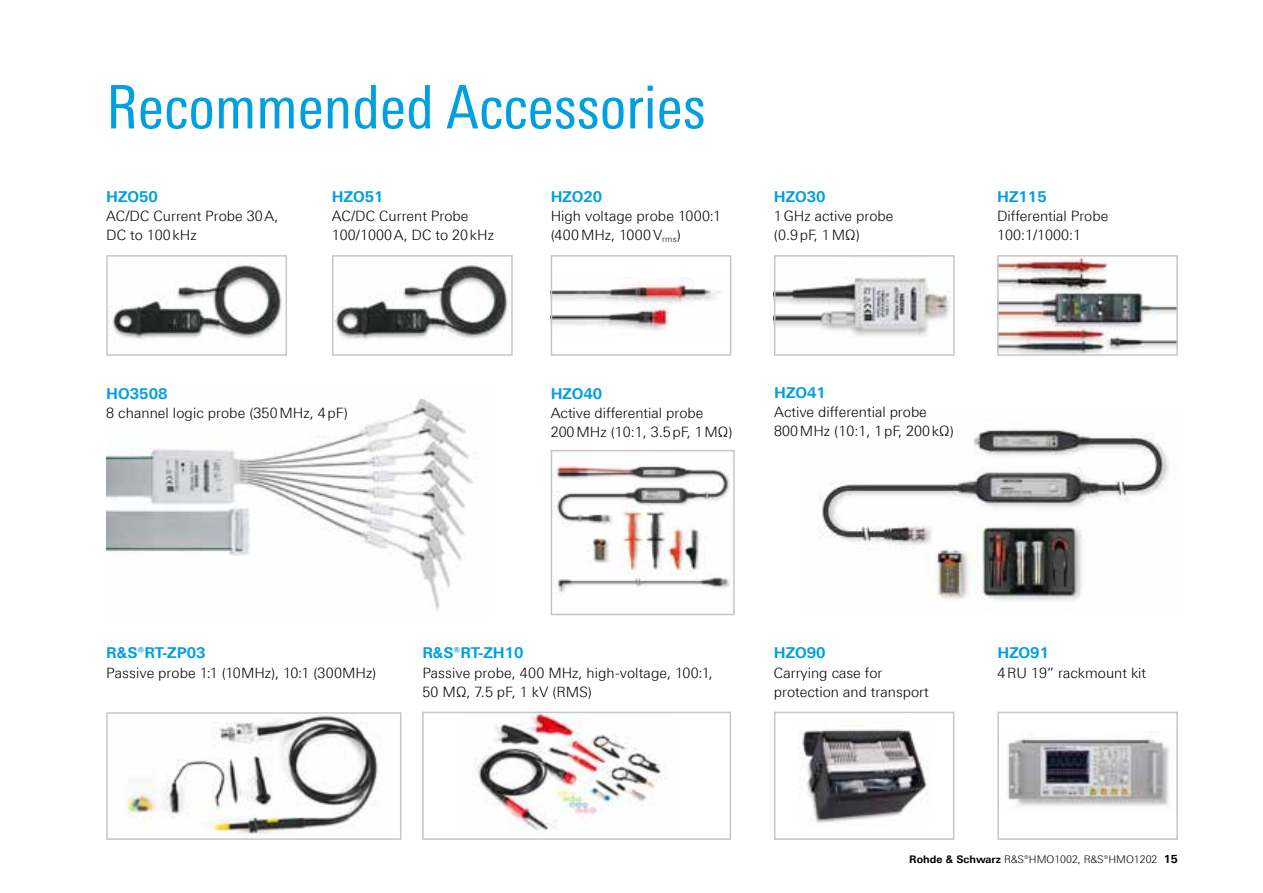
<style>
.page{position:relative;width:1263px;height:893px;background:#fff}
.page>*{position:absolute;margin:0;border:0;box-sizing:border-box;transform-origin:0 0}
.t1{font:60px "Linotype Univers 420 Cn";color:#009fe3}
.t2{font:700 15px "Linotype Univers 630";color:#009fe3}
.t3{font:300 14.25px/19px "Linotype Univers 330";color:#000}
.t4{font:300 10.5px "Linotype Univers 330";color:#000}
.s1{font-family:"Linotype Univers 630";font-weight:700}
.s2{font-family:"Linotype Univers 630";font-weight:700;font-size:11.25px}
</style>
<div class="page">
<img style="left:126px;top:715px;width:254px;height:121px">
<div style="left:106px;top:712px;width:295px;height:128px;border:1px solid #c6c6c6"></div>
<img style="left:476px;top:714px;width:190px;height:117px">
<div style="left:422px;top:712px;width:309px;height:128px;border:1px solid #c6c6c6"></div>
<img style="left:798px;top:729px;width:129px;height:95px">
<div style="left:774px;top:712px;width:180px;height:128px;border:1px solid #c6c6c6"></div>
<img style="left:553px;top:278px;width:169px;height:53px">
<div style="left:551px;top:255px;width:180px;height:101px;border:1px solid #c6c6c6"></div>
<img style="left:553px;top:455px;width:178px;height:138px">
<div style="left:551px;top:450px;width:184px;height:165px;border:1px solid #c6c6c6"></div>
<img style="left:106px;top:398px;width:368px;height:212px">
<img style="left:1008px;top:738px;width:161px;height:68px">
<div style="left:997px;top:712px;width:181px;height:128px;border:1px solid #c6c6c6"></div>
<img style="left:776px;top:277px;width:176px;height:60px">
<div style="left:774px;top:255px;width:181px;height:101px;border:1px solid #c6c6c6"></div>
<img style="left:999px;top:257px;width:177px;height:97px">
<div style="left:997px;top:255px;width:181px;height:101px;border:1px solid #c6c6c6"></div>
<img style="left:819px;top:429px;width:350px;height:172px">
<img style="left:109px;top:263px;width:173px;height:77px">
<div style="left:106px;top:255px;width:181px;height:101px;border:1px solid #c6c6c6"></div>
<img style="left:334px;top:263px;width:174px;height:78px">
<div style="left:332px;top:255px;width:181px;height:101px;border:1px solid #c6c6c6"></div>
<h1 class="t1" style="left:106px;top:72px;width:601px">Recommended Accessories</h1>
<p class="t2" style="left:106px;top:188px;width:53px">HZO50</p>
<p class="t3" style="left:106px;top:207px;width:174px">AC/DC Current Probe 30A,<br>DC to 100kHz</p>
<p class="t2" style="left:332px;top:188px;width:53px">HZO51</p>
<p class="t3" style="left:332px;top:207px;width:164px">AC/DC Current Probe<br>100/1000A, DC to 20kHz</p>
<p class="t2" style="left:551px;top:188px;width:53px">HZO20</p>
<p class="t3" style="left:551px;top:207px;width:172px">High voltage probe 1000:1 (400MHz, 1000V<sub>rms</sub>)</p>
<p class="t2" style="left:774px;top:188px;width:53px">HZO30</p>
<p class="t3" style="left:774px;top:207px;width:121px">1GHz active probe (0.9pF, 1MΩ)</p>
<p class="t2" style="left:997px;top:188px;width:51px">HZ115</p>
<p class="t3" style="left:997px;top:207px;width:113px">Differential Probe<br>100:1/1000:1</p>
<p class="t2" style="left:106px;top:384px;width:63px">HO3508</p>
<p class="t3" style="left:106px;top:403px;width:243px">8 channel logic probe (350MHz, 4pF)</p>
<p class="t2" style="left:551px;top:384px;width:53px">HZO40</p>
<p class="t3" style="left:551px;top:403px;width:183px">Active differential probe<br>200MHz (10:1, 3.5pF, 1MΩ)</p>
<p class="t2" style="left:774px;top:383px;width:53px">HZO41</p>
<p class="t3" style="left:774px;top:402px;width:181px">Active differential probe<br>800MHz (10:1, 1pF, 200kΩ)</p>
<p class="t2" style="left:106px;top:644px;width:101px">R&amp;S®RT-ZP03</p>
<p class="t3" style="left:106px;top:663px;width:272px">Passive probe 1:1 (10MHz), 10:1 (300MHz)</p>
<p class="t2" style="left:422px;top:644px;width:103px">R&amp;S®RT-ZH10</p>
<p class="t3" style="left:422px;top:663px;width:292px">Passive probe, 400 MHz, high-voltage, 100:1,<br>50 MΩ, 7.5 pF, 1 kV (RMS)</p>
<p class="t2" style="left:774px;top:644px;width:53px">HZO90</p>
<p class="t3" style="left:774px;top:663px;width:156px">Carrying case for protection and transport</p>
<p class="t2" style="left:997px;top:644px;width:53px">HZO91</p>
<p class="t3" style="left:997px;top:663px;width:150px">4RU 19” rackmount kit</p>
<p class="t4" style="left:909px;top:853px;width:270px"><span class="s1">Rohde &amp; Schwarz</span> R&amp;S®HMO1002, R&amp;S®HMO1202 <span class="s2">15</span></p>
</div>
